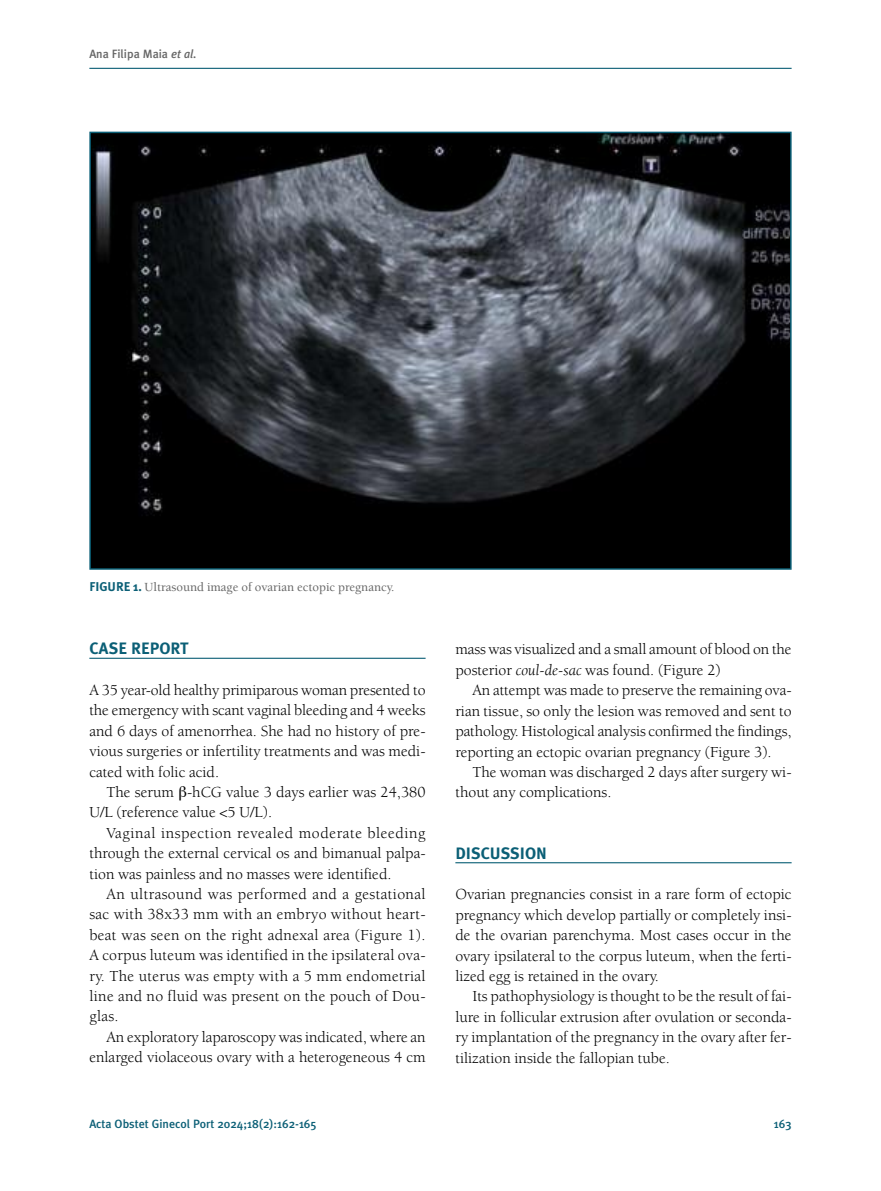
<style>
.page{position:relative;width:881px;height:1191px;background:#fff}
.page>*{position:absolute;margin:0;border:0;box-sizing:border-box;transform-origin:0 0}
.t1{font:700 16.5px "Meta Plus";color:#0b5f76}
.t2{font:15.75px/20.4px "Berkeley";color:#000;text-align:justify}
.t3{font:500 12.75px "Berkeley";color:#656565}
.t4{font:500 12px "Meta Plus";color:#0b5f76}
.t5{font:500 12px "Meta Plus";color:#666}
.s1{font-style:italic}
.s2{font-family:"Meta Plus";font-weight:700;color:#0b5f76}
</style>
<div class="page">
<hr style="left:89px;top:68px;width:702px;height:1px;background:#0b5f76">
<hr style="left:455px;top:862px;width:336px;height:1px;background:#0b5f76">
<hr style="left:89px;top:657px;width:336px;height:2px;background:#0b5f76">
<img style="left:92px;top:135px;width:696px;height:432px">
<div style="left:89px;top:132px;width:702px;height:438px;border:2px solid #0b5f76"></div>
<p class="t5" style="left:89px;top:47px;width:109px">Ana Filipa Maia <span class="s1">et al.</span></p>
<p class="t3" style="left:89px;top:582px;width:306px"><span class="s2">FIGURE 1.</span> Ultrasound image of ovarian ectopic pregnancy.</p>
<p class="t1" style="left:89px;top:639px;width:101px">CASE REPORT</p>
<p class="t2" style="left:89px;top:681px;width:337px">A 35 year-old healthy primiparous woman presented to the emergency with scant vaginal bleeding and 4 weeks and 6 days of amenorrhea. She had no history of pre&shy;vious surgeries or infertility treatments and was medi&shy;cated with folic acid.</p>
<p class="t2" style="left:89px;top:783px;width:337px;text-indent:17px">The serum -hCG value 3 days earlier was 24,380<br>U/L (reference value &lt;5 U/L).</p>
<p class="t2" style="left:89px;top:824px;width:337px;text-indent:17px">Vaginal inspection revealed moderate bleeding through the external cervical os and bimanual palpa&shy;tion was painless and no masses were identified.</p>
<p class="t2" style="left:89px;top:885px;width:337px;text-indent:17px">An ultrasound was performed and a gestational sac with 38x33 mm with an embryo without heart&shy;beat was seen on the right adnexal area (Figure 1).<br>A corpus luteum was identified in the ipsilateral ova&shy;ry. The uterus was empty with a 5 mm endometrial line and no fluid was present on the pouch of Dou&shy;glas.</p>
<p class="t2" style="left:89px;top:1028px;width:337px;text-align:right">An exploratory laparoscopy was indicated, where an enlarged violaceous ovary with a heterogeneous 4 cm</p>
<p class="t2" style="left:455px;top:640px;width:337px">mass was visualized and a small amount of blood on the posterior <span class="s1">coul-de-sac</span> was found. (Figure 2)</p>
<p class="t2" style="left:455px;top:681px;width:337px;text-indent:17px">An attempt was made to preserve the remaining ova&shy;rian tissue, so only the lesion was removed and sent to pathology. Histological analysis confirmed the findings, reporting an ectopic ovarian pregnancy (Figure 3).</p>
<p class="t2" style="left:455px;top:763px;width:337px;text-indent:17px">The woman was discharged 2 days after surgery wi&shy;thout any complications.</p>
<p class="t1" style="left:455px;top:843px;width:93px">DISCUSSION</p>
<p class="t2" style="left:455px;top:885px;width:337px">Ovarian pregnancies consist in a rare form of ectopic pregnancy which develop partially or completely insi&shy;de the ovarian parenchyma. Most cases occur in the ovary ipsilateral to the corpus luteum, when the ferti&shy;lized egg is retained in the ovary.</p>
<p class="t2" style="left:455px;top:987px;width:337px;text-indent:17px">Its pathophysiology is thought to be the result of fai&shy;lure in follicular extrusion after ovulation or seconda&shy;ry implantation of the pregnancy in the ovary after fer&shy;tilization inside the fallopian tube.</p>
<p class="t4" style="left:89px;top:1117px;width:229px">Acta Obstet Ginecol Port 2024;18(2):162-165</p>
<p class="t4" style="left:773px;top:1117px;width:19px">163</p>
</div>
